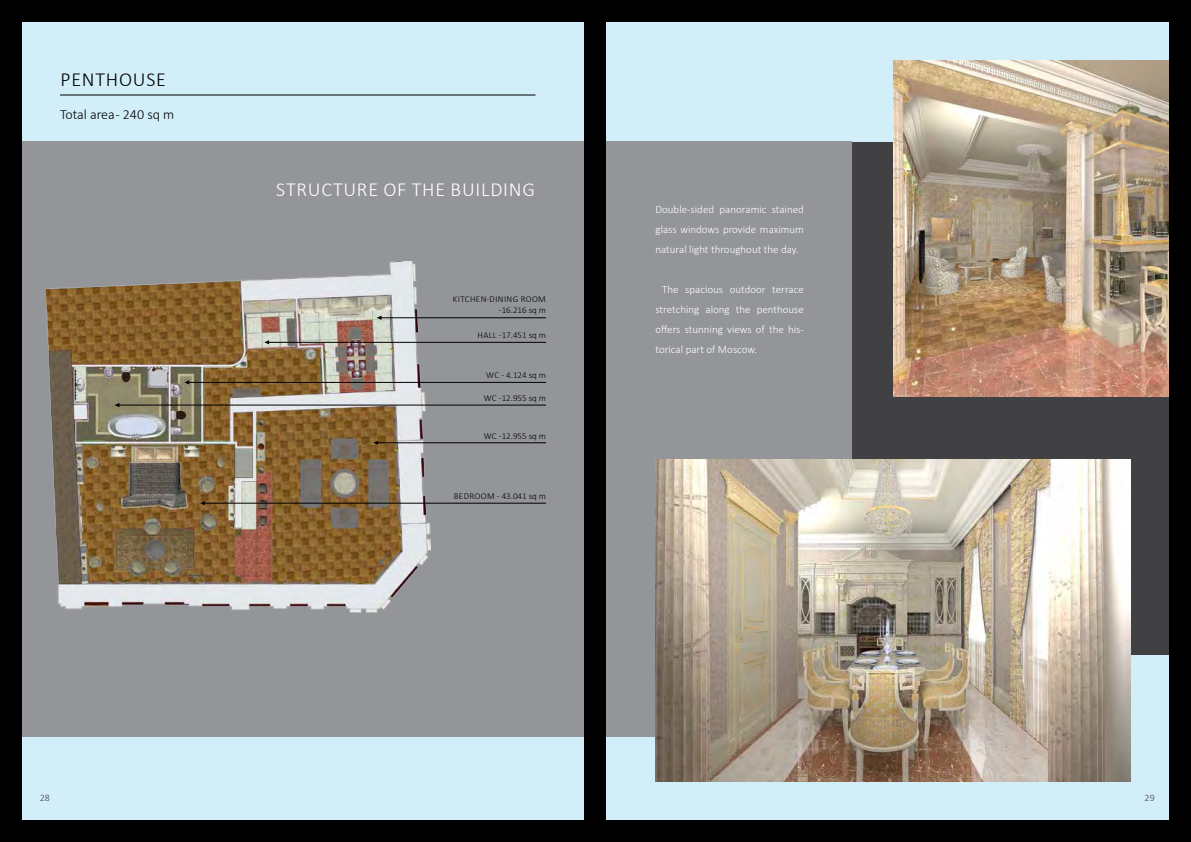
<style>
.page{position:relative;width:1191px;height:842px;background:#d2eef9}
.page>*{position:absolute;margin:0;border:0;box-sizing:border-box;transform-origin:0 0}
.t1{font:300 20px "Calibri";letter-spacing:.04em;color:#fff}
.t2{font:300 20px "Calibri";letter-spacing:.04em;color:#000}
.t3{font:300 14px "Calibri";color:#000}
.t4{font:300 11px/20px "Calibri";color:#fff;text-align:justify}
.t5{font:300 10px "Calibri";color:#414042}
.t6{font:300 9px/10.8px "Calibri";letter-spacing:.03em;color:#000;text-align:right}
.t7{font:300 9px "Calibri";color:#000}
</style>
<div class="page">
<hr style="left:60px;top:95px;width:475px;height:1px;background:#000">
<div style="left:0;top:142px;width:595px;height:595px;background:#939598"></div>
<img style="left:46px;top:261px;width:384px;height:351px">
<hr style="left:379px;top:317px;width:167px;height:1px;background:#000">
<svg style="left:377px;top:316px;width:4px;height:4px"></svg>
<hr style="left:267px;top:342px;width:279px;height:1px;background:#000">
<svg style="left:264px;top:340px;width:5px;height:4px"></svg>
<hr style="left:187px;top:382px;width:359px;height:1px;background:#000">
<svg style="left:184px;top:380px;width:5px;height:4px"></svg>
<hr style="left:117px;top:405px;width:429px;height:1px;background:#000">
<svg style="left:115px;top:403px;width:4px;height:4px"></svg>
<hr style="left:203px;top:503px;width:343px;height:1px;background:#000">
<svg style="left:200px;top:501px;width:5px;height:4px"></svg>
<hr style="left:376px;top:442px;width:170px;height:1px;background:#000">
<svg style="left:373px;top:441px;width:5px;height:4px"></svg>
<div style="left:595px;top:142px;width:596px;height:512px;background:#414042"></div>
<div style="left:595px;top:142px;width:257px;height:595px;background:#939598"></div>
<img style="left:893px;top:60px;width:276px;height:337px">
<img style="left:655px;top:459px;width:476px;height:323px">
<div style="left:585px;top:0;width:21px;height:842px;background:#000"></div>
<div style="left:0;top:0;width:21px;height:842px;background:#000"></div>
<div style="left:1169px;top:0;width:22px;height:842px;background:#000"></div>
<div style="left:0;top:0;width:1191px;height:21px;background:#000"></div>
<div style="left:0;top:821px;width:1191px;height:21px;background:#000"></div>
<h1 class="t2" style="left:60px;top:67px;width:107px">PENTHOUSE</h1>
<p class="t3" style="left:60px;top:106px;width:116px">Total area - 240 sq m</p>
<h1 class="t1" style="left:276px;top:177px;width:260px">STRUCTURE OF THE BUILDING</h1>
<p class="t6" style="left:453px;top:293px;width:95px">KITCHEN-DINING ROOM -16.216 sq m</p>
<p class="t7" style="left:477px;top:329px;width:70px">HALL -17.451 sq m</p>
<p class="t6" style="left:486px;top:370px;width:61px">WC - 4.124 sq m</p>
<p class="t6" style="left:484px;top:392px;width:64px">WC -12.955 sq m</p>
<p class="t6" style="left:484px;top:430px;width:64px">WC -12.955 sq m</p>
<p class="t6" style="left:454px;top:490px;width:94px">BEDROOM - 43.041 sq m</p>
<p class="t4" style="left:655px;top:200px;width:150px">Double-sided panoramic stained glass windows provide maximum natural light throughout the day.</p>
<p class="t4" style="left:655px;top:280px;width:150px;text-indent:7px">The spacious outdoor terrace stretching along the penthouse offers stunning views of the his&shy;torical part of Moscow.</p>
<p class="t5" style="left:40px;top:792px;width:12px">28</p>
<p class="t5" style="left:1144px;top:792px;width:12px">29</p>
</div>
